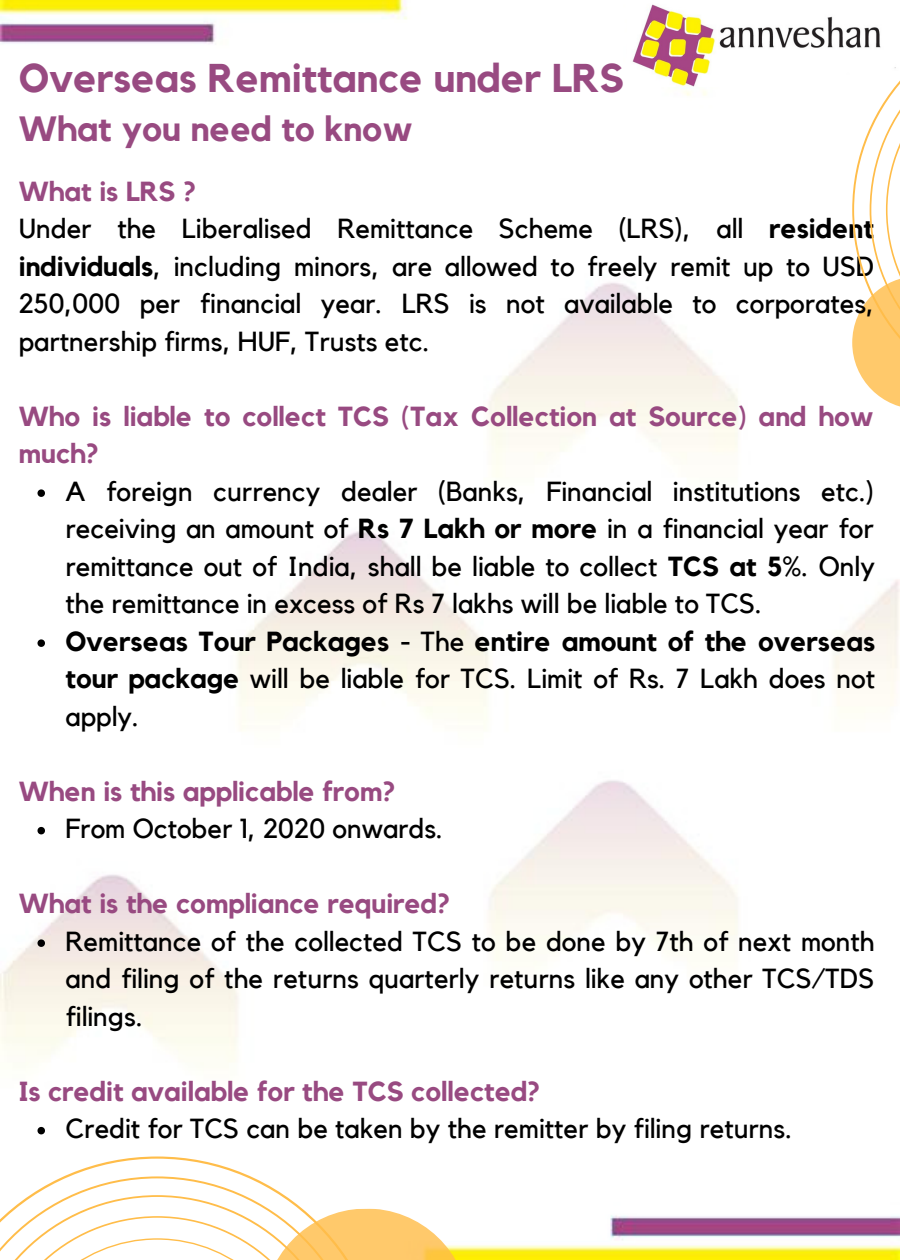
<style>
.page{position:relative;width:900px;height:1260px;background:#fff}
.page>*{position:absolute;margin:0;border:0;box-sizing:border-box;transform-origin:0 0}
.t1{font:700 40px "Kollektif";color:#984a81}
.t2{font:700 35px "Kollektif";color:#984a81}
.t3{font:27.5px/37.5px "Kollektif";color:#000;text-align:justify}
.t4{font:700 27.5px/37.5px "Kollektif";color:#984a81}
.t5{font:700 27.5px/37.5px "Kollektif";color:#000;text-align:justify}
.s1{font-weight:700}
.s2{font-weight:400}
</style>
<div class="page">
<img style="left:0;top:0;width:900px;height:1260px">
<svg style="left:0;top:1157px;width:472px;height:103px"></svg>
<svg style="left:37px;top:489px;width:8px;height:8px"></svg>
<svg style="left:37px;top:639px;width:8px;height:8px"></svg>
<svg style="left:37px;top:827px;width:8px;height:7px"></svg>
<svg style="left:37px;top:939px;width:8px;height:8px"></svg>
<svg style="left:37px;top:1127px;width:8px;height:7px"></svg>
<img style="left:627px;top:0;width:273px;height:86px">
<svg style="left:852px;top:11px;width:48px;height:398px"></svg>
<p class="t1" style="left:19px;top:60px;width:607px">Overseas Remittance under LRS</p>
<p class="t2" style="left:19px;top:113px;width:396px">What you need to know</p>
<p class="t4" style="left:19px;top:173px;width:179px">What is LRS ?</p>
<p class="t3" style="left:19px;top:211px;width:857px">Under the Liberalised Remittance Scheme (LRS), all <span class="s1">resident individuals</span>, including minors, are allowed to freely remit up to USD 250,000 per financial year. LRS is not available to corporates, partnership firms, HUF, Trusts etc.</p>
<p class="t4" style="left:19px;top:398px;width:857px">Who is liable to collect TCS (Tax Collection at Source) and how much?</p>
<p class="t3" style="left:65px;top:473px;width:811px">A foreign currency dealer (Banks, Financial institutions etc.) receiving an amount of <span class="s1">Rs 7 Lakh or more</span> in a financial year for remittance out of India, shall be liable to collect <span class="s1">TCS at 5</span>%. Only the remittance in excess of Rs 7 lakhs will be liable to TCS.</p>
<p class="t5" style="left:65px;top:623px;width:811px">Overseas Tour Packages - <span class="s2">The</span> entire amount of the overseas tour package <span class="s2">will be liable for TCS. Limit of Rs. 7 Lakh does not apply.</span></p>
<p class="t4" style="left:19px;top:773px;width:378px">When is this applicable from?</p>
<p class="t3" style="left:65px;top:811px;width:379px">From October 1, 2020 onwards.</p>
<p class="t4" style="left:19px;top:886px;width:433px">What is the compliance required?</p>
<p class="t3" style="left:65px;top:923px;width:811px">Remittance of the collected TCS to be done by 7th of next month and filing of the returns quarterly returns like any other TCS/TDS filings.</p>
<p class="t4" style="left:19px;top:1073px;width:523px">Is credit available for the TCS collected?</p>
<p class="t3" style="left:65px;top:1111px;width:728px">Credit for TCS can be taken by the remitter by filing returns.</p>
</div>
